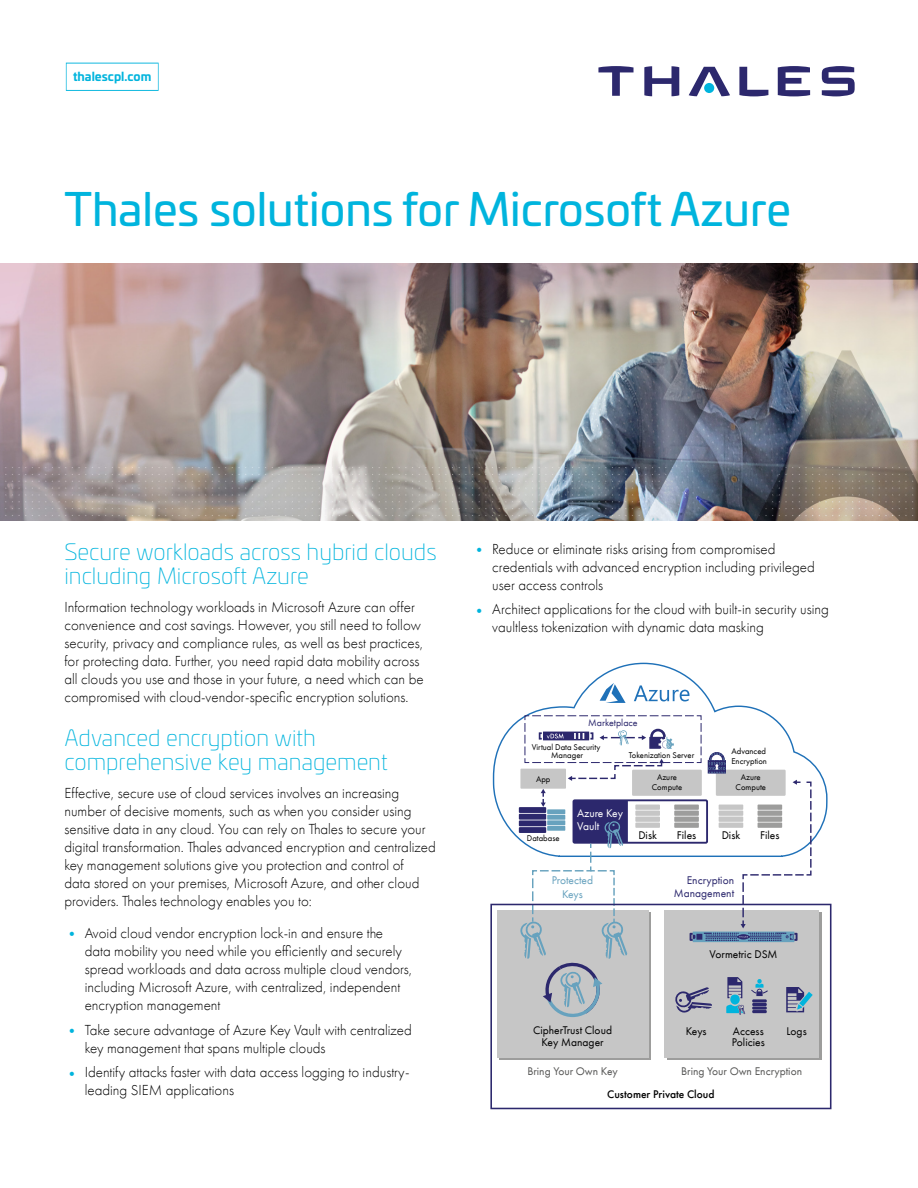
<style>
.page{position:relative;width:918px;height:1188px;background:#fff}
.page>*{position:absolute;margin:0;border:0;box-sizing:border-box;transform-origin:0 0}
.t1{font:45px "Univia Pro";color:#00b4dd}
.t2{font:200 22.5px/24px "Univia Pro";color:#00b4dd}
.t3{font:300 15px/18px "Futura PT";color:#000}
.t4{font:700 12px "Univia Pro";color:#00b4dd}
.t5{font:11.55px/11.6px "Futura PT";color:#000}
.t6{font:11.55px "Futura PT";color:#575756}
.t7{font:500 11.55px "Futura PT";color:#000}
.t8{font:11.55px/12.9px "Futura PT";color:#2c286d;text-align:right}
.t9{font:11.55px/12.9px "Futura PT";color:#fff}
.t10{font:11.55px/13.8px "Futura PT";color:#67a2be;text-align:center}
.t11{font:9.9px "Futura PT";color:#2c286d}
.t12{font:8.7px/10.1px "Futura PT";color:#000;text-align:center}
.s1{font-weight:700;color:#00b4dd}
</style>
<div class="page">
<svg style="left:822px;top:66px;width:33px;height:30px"></svg>
<svg style="left:778px;top:66px;width:32px;height:30px"></svg>
<svg style="left:739px;top:67px;width:29px;height:29px"></svg>
<svg style="left:689px;top:67px;width:41px;height:29px"></svg>
<div style="left:704px;top:83px;width:10px;height:10px;background:#00b4dd;border-radius:50%"></div>
<svg style="left:644px;top:66px;width:35px;height:30px"></svg>
<svg style="left:598px;top:66px;width:36px;height:30px"></svg>
<svg style="left:492px;top:662px;width:336px;height:179px"></svg>
<svg style="left:634px;top:685px;width:55px;height:16px"></svg>
<svg style="left:600px;top:683px;width:26px;height:20px"></svg>
<svg style="left:520px;top:715px;width:293px;height:189px"></svg>
<svg style="left:490px;top:904px;width:341px;height:205px;fill:#c6c6c6"></svg>
<img style="left:0;top:264px;width:918px;height:256px">
<svg style="left:66px;top:63px;width:93px;height:28px"></svg>
<p class="t4" style="left:73px;top:67px;width:80px">thalescpl.com</p>
<h1 class="t1" style="left:64px;top:176px;width:728px">Thales solutions for Microsoft Azure</h1>
<h2 class="t2" style="left:64px;top:539px;width:374px">Secure workloads across hybrid clouds including Microsoft Azure</h2>
<p class="t3" style="left:64px;top:598px;width:361px">Information technology workloads in Microsoft Azure can offer convenience and cost savings. However, you still need to follow security, privacy and compliance rules, as well as best practices, for protecting data. Further, you need rapid data mobility across all clouds you use and those in your future, a need which can be compromised with cloud-vendor-specific encryption solutions.</p>
<h2 class="t2" style="left:64px;top:725px;width:325px">Advanced encryption with comprehensive key management</h2>
<p class="t3" style="left:64px;top:785px;width:373px">Effective, secure use of cloud services involves an increasing number of decisive moments, such as when you consider using sensitive data in any cloud. You can rely on Thales to secure your digital transformation. Thales advanced encryption and centralized key management solutions give you protection and control of<br>data stored on your premises, Microsoft Azure, and other cloud providers. Thales technology enables you to:</p>
<p class="t3" style="left:85px;top:924px;width:329px;text-indent:-20px"><span class="s1">•</span> Avoid cloud vendor encryption lock-in and ensure the data mobility you need while you efficiently and securely spread workloads and data across multiple cloud vendors, including Microsoft Azure, with centralized, independent encryption management</p>
<p class="t3" style="left:85px;top:1021px;width:329px;text-indent:-20px"><span class="s1">•</span> Take secure advantage of Azure Key Vault with centralized key management that spans multiple clouds</p>
<p class="t3" style="left:85px;top:1064px;width:327px;text-indent:-20px"><span class="s1">•</span> Identify attacks faster with data access logging to industry&shy;leading SIEM applications</p>
<p class="t3" style="left:492px;top:540px;width:324px;text-indent:-20px"><span class="s1">•</span> Reduce or eliminate risks arising from compromised credentials with advanced encryption including privileged user access controls</p>
<p class="t3" style="left:492px;top:600px;width:338px;text-indent:-20px"><span class="s1">•</span> Architect applications for the cloud with built-in security using vaultless tokenization with dynamic data masking</p>
<p class="t11" style="left:588px;top:716px;width:51px">Marketplace</p>
<p class="t12" style="left:532px;top:742px;width:70px;line-height:8.7px">Virtual Data Security<br>Manager</p>
<p class="t12" style="left:731px;top:746px;width:37px;text-align:left">Advanced<br>Encryption</p>
<p class="t12" style="left:629px;top:750px;width:67px">Tokenization Server</p>
<p class="t12" style="left:536px;top:774px;width:16px">App</p>
<p class="t12" style="left:652px;top:772px;width:32px">Azure<br>Compute</p>
<p class="t12" style="left:735px;top:772px;width:32px">Azure<br>Compute</p>
<p class="t12" style="left:527px;top:833px;width:34px">Database</p>
<p class="t9" style="left:577px;top:806px;width:47px">Azure Key<br>Vault</p>
<p class="t5" style="left:638px;top:830px;width:20px">Disk</p>
<p class="t5" style="left:677px;top:830px;width:21px">Files</p>
<p class="t5" style="left:722px;top:830px;width:20px">Disk</p>
<p class="t5" style="left:760px;top:830px;width:21px">Files</p>
<p class="t10" style="left:552px;top:873px;width:43px">Protected<br>Keys</p>
<p class="t8" style="left:674px;top:874px;width:62px">Encryption<br>Management</p>
<p class="t5" style="left:710px;top:948px;width:70px">Vormetric DSM</p>
<p class="t5" style="left:533px;top:1025px;width:81px;text-align:center">CipherTrust Cloud<br>Key Manager</p>
<p class="t6" style="left:527px;top:1064px;width:92px">Bring Your Own Key</p>
<p class="t6" style="left:681px;top:1064px;width:122px">Bring Your Own Encryption</p>
<p class="t5" style="left:732px;top:1025px;width:35px">Access<br>Policies</p>
<p class="t5" style="left:686px;top:1025px;width:22px">Keys</p>
<p class="t5" style="left:786px;top:1025px;width:22px">Logs</p>
<p class="t7" style="left:607px;top:1087px;width:109px">Customer Private Cloud</p>
</div>
